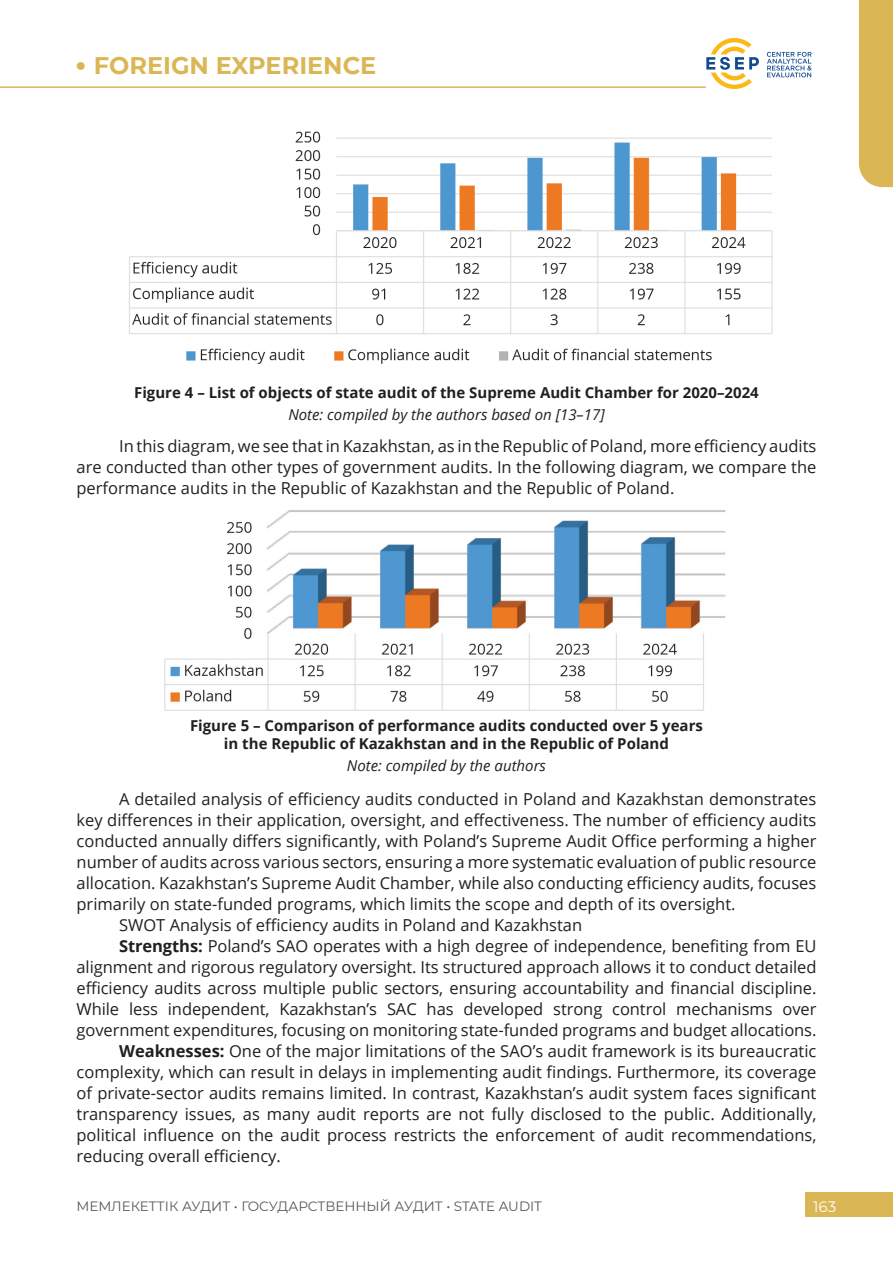
<style>
.page{position:relative;width:893px;height:1263px;background:#fff}
.page>*{position:absolute;margin:0;border:0;box-sizing:border-box;transform-origin:0 0}
.t1{font:700 24px "Montserrat";color:#dbb654}
.t2{font:16.5px/21px "Open Sans";color:#231f20;text-align:justify}
.t3{font:700 15px/18px "Open Sans";color:#231f20;text-align:center}
.t4{font:italic 15px "Open Sans";color:#231f20}
.t5{font:15px "Montserrat";color:#fff}
.t6{font:13.5px "Montserrat";color:#57585a}
.s1{font-family:"DIN Pro";font-weight:400}
.s2{font-weight:700}
</style>
<div class="page">
<div style="left:805px;top:1192px;width:88px;height:24px;background:#dbb654"></div>
<div style="left:859px;top:0;width:34px;height:187px;background:#dbb654"></div>
<hr style="left:0;top:86px;width:706px;height:2px;background:#dbb654">
<svg style="left:706px;top:38px;width:53px;height:51px"></svg>
<svg style="left:767px;top:52px;width:45px;height:25px"></svg>
<img style="left:129px;top:131px;width:644px;height:233px">
<img style="left:165px;top:510px;width:561px;height:200px">
<h1 class="t1" style="left:74px;top:48px;width:303px"><span class="s1">•</span> FOREIGN EXPERIENCE</h1>
<p class="t3" style="left:134px;top:383px;width:626px">Figure 4 – List of objects of state audit of the Supreme Audit Chamber for 2020–2024</p>
<p class="t4" style="left:288px;top:405px;width:318px">Note: compiled by the authors based on [13–17]</p>
<p class="t2" style="left:77px;top:435px;width:741px;text-indent:43px">In this diagram, we see that in Kazakhstan, as in the Republic of Poland, more efficiency audits are conducted than other types of government audits. In the following diagram, we compare the performance audits in the Republic of Kazakhstan and the Republic of Poland.</p>
<p class="t3" style="left:190px;top:716px;width:514px">Figure 5 – Comparison of performance audits conducted over 5 years in the Republic of Kazakhstan and in the Republic of Poland</p>
<p class="t4" style="left:347px;top:755px;width:201px">Note: compiled by the authors</p>
<p class="t2" style="left:119px;top:788px;width:699px">A detailed analysis of efficiency audits conducted in Poland and Kazakhstan demonstrates</p>
<p class="t2" style="left:77px;top:809px;width:741px">key differences in their application, oversight, and effectiveness. The number of efficiency audits</p>
<p class="t2" style="left:77px;top:830px;width:741px">conducted annually differs significantly, with Poland’s Supreme Audit Office performing a higher</p>
<p class="t2" style="left:77px;top:851px;width:741px">number of audits across various sectors, ensuring a more systematic evaluation of public resource</p>
<p class="t2" style="left:77px;top:872px;width:741px">allocation. Kazakhstan’s Supreme Audit Chamber, while also conducting efficiency audits, focuses</p>
<p class="t2" style="left:77px;top:893px;width:661px">primarily on state-funded programs, which limits the scope and depth of its oversight.</p>
<p class="t2" style="left:119px;top:914px;width:465px">SWOT Analysis of efficiency audits in Poland and Kazakhstan</p>
<p class="t2" style="left:119px;top:935px;width:699px"><span class="s2">Strengths:</span> Poland’s SAO operates with a high degree of independence, benefiting from EU</p>
<p class="t2" style="left:77px;top:956px;width:741px">alignment and rigorous regulatory oversight. Its structured approach allows it to conduct detailed</p>
<p class="t2" style="left:77px;top:977px;width:741px">efficiency audits across multiple public sectors, ensuring accountability and financial discipline.</p>
<p class="t2" style="left:77px;top:998px;width:741px">While less independent, Kazakhstan’s SAC has developed strong control mechanisms over</p>
<p class="t2" style="left:77px;top:1019px;width:741px">government expenditures, focusing on monitoring state-funded programs and budget allocations.</p>
<p class="t2" style="left:119px;top:1040px;width:699px"><span class="s2">Weaknesses:</span> One of the major limitations of the SAO’s audit framework is its bureaucratic</p>
<p class="t2" style="left:77px;top:1061px;width:741px">complexity, which can result in delays in implementing audit findings. Furthermore, its coverage</p>
<p class="t2" style="left:77px;top:1082px;width:741px">of private-sector audits remains limited. In contrast, Kazakhstan’s audit system faces significant</p>
<p class="t2" style="left:77px;top:1103px;width:741px">transparency issues, as many audit reports are not fully disclosed to the public. Additionally,</p>
<p class="t2" style="left:77px;top:1124px;width:741px">political influence on the audit process restricts the enforcement of audit recommendations,</p>
<p class="t2" style="left:77px;top:1145px;width:206px">reducing overall efficiency.</p>
<p class="t6" style="left:77px;top:1197px;width:467px">МЕМЛЕКЕТТІК АУДИТ • ГОСУДАРСТВЕННЫЙ АУДИТ • STATE AUDIT</p>
<p class="t5" style="left:813px;top:1196px;width:25px">163</p>
</div>
